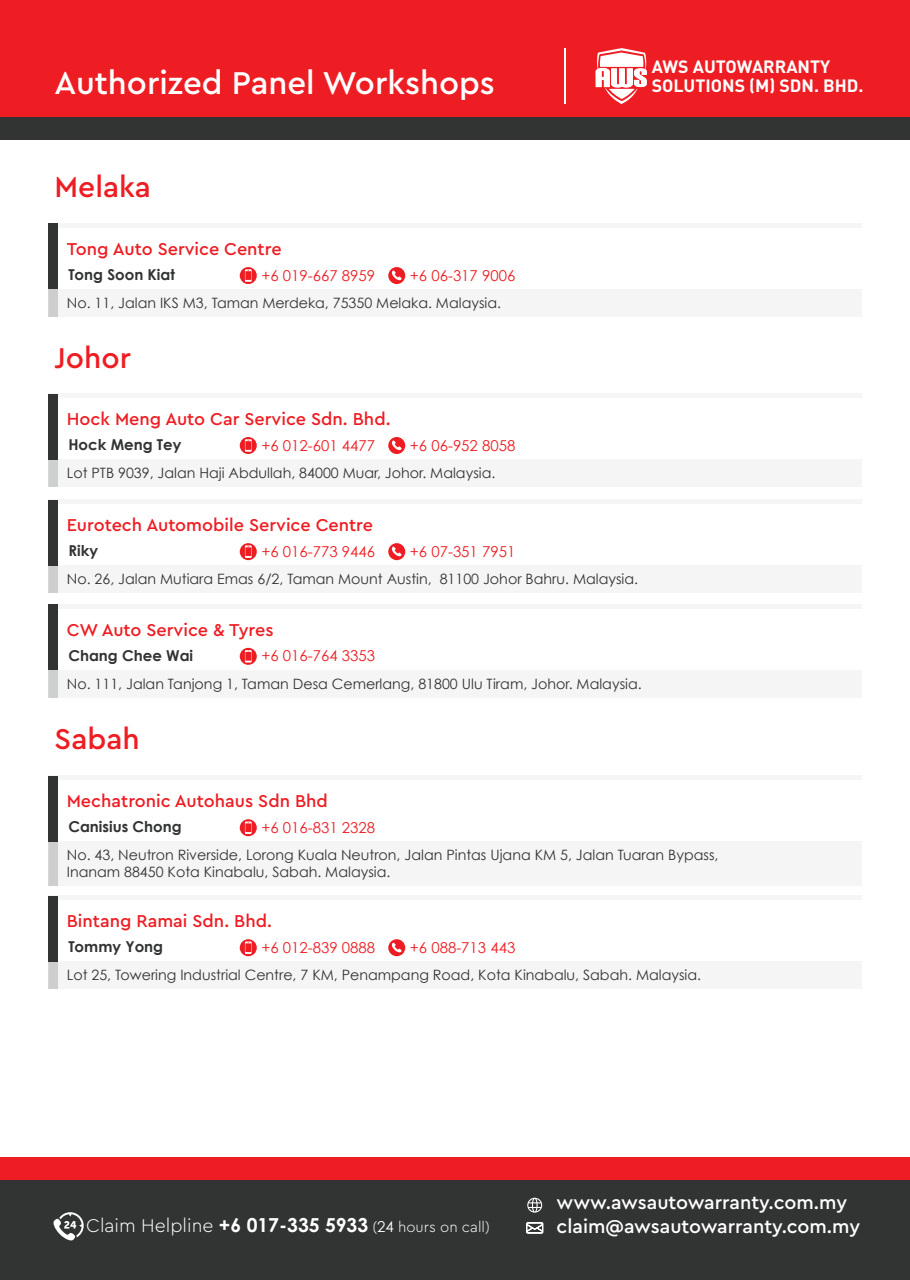
<style>
.page{position:relative;width:910px;height:1280px;background:#fff}
.page>*{position:absolute;margin:0;border:0;box-sizing:border-box;transform-origin:0 0}
.t1{font:500 33px "Cera GR";color:#fff}
.t2{font:500 30px "Cera GR";color:#ee1d23}
.t3{font:500 19.65px "Cera GR";color:#fff}
.t4{font:300 19.35px "Cera GR";color:#fff}
.t5{font:500 18px "Cera GR";color:#ee1d23}
.t6{font:700 17.7px/19.4px "DINOT";color:#fff}
.t7{font:15px "Century Gothic";color:#ee1d23}
.t8{font:700 15px "Century Gothic";color:#323333}
.t9{font:14.25px/17.1px "Century Gothic";color:#323333}
.s1{font-family:"Century Gothic";font-weight:700}
.s2{font-size:15px}
.s3{font-family:"Century Gothic";font-weight:400;font-size:15px}
</style>
<div class="page">
<div style="left:0;top:1157px;width:910px;height:123px;background:#ee1d23"></div>
<div style="left:0;top:1180px;width:910px;height:100px;background:#323333"></div>
<svg style="left:53px;top:1212px;width:31px;height:29px"></svg>
<svg style="left:526px;top:1222px;width:18px;height:12px"></svg>
<svg style="left:527px;top:1198px;width:15px;height:15px"></svg>
<div style="left:0;top:33px;width:910px;height:107px;background:#323333"></div>
<div style="left:0;top:0;width:910px;height:117px;background:#ee1d23"></div>
<hr style="left:564px;top:48px;width:2px;height:56px;background:#fff">
<svg style="left:595px;top:48px;width:52px;height:56px"></svg>
<div style="left:49px;top:289px;width:812px;height:28px;background:#f5f5f5"></div>
<div style="left:49px;top:223px;width:812px;height:5px;background:#f5f5f5"></div>
<div style="left:49px;top:223px;width:9px;height:66px;background:#323333"></div>
<div style="left:49px;top:289px;width:9px;height:28px;background:#cecece"></div>
<svg style="left:388px;top:267px;width:17px;height:17px"></svg>
<svg style="left:240px;top:267px;width:17px;height:17px"></svg>
<svg style="left:245px;top:269px;width:7px;height:13px"></svg>
<div style="left:49px;top:394px;width:9px;height:65px;background:#323333"></div>
<div style="left:49px;top:459px;width:812px;height:28px;background:#f5f5f5"></div>
<hr style="left:49px;top:394px;width:812px;height:4px;background:#f5f5f5">
<svg style="left:240px;top:437px;width:17px;height:17px"></svg>
<svg style="left:245px;top:439px;width:7px;height:13px"></svg>
<svg style="left:388px;top:437px;width:17px;height:17px"></svg>
<div style="left:49px;top:565px;width:812px;height:28px;background:#f5f5f5"></div>
<hr style="left:49px;top:500px;width:812px;height:4px;background:#f5f5f5">
<div style="left:49px;top:500px;width:9px;height:65px;background:#323333"></div>
<div style="left:49px;top:565px;width:9px;height:28px;background:#cecece"></div>
<svg style="left:240px;top:543px;width:17px;height:17px"></svg>
<svg style="left:245px;top:545px;width:7px;height:13px"></svg>
<svg style="left:388px;top:543px;width:17px;height:17px"></svg>
<div style="left:49px;top:604px;width:9px;height:66px;background:#323333"></div>
<div style="left:49px;top:670px;width:812px;height:28px;background:#f5f5f5"></div>
<div style="left:49px;top:604px;width:812px;height:5px;background:#f5f5f5"></div>
<svg style="left:240px;top:648px;width:17px;height:17px"></svg>
<svg style="left:245px;top:650px;width:7px;height:12px"></svg>
<div style="left:49px;top:842px;width:812px;height:44px;background:#f5f5f5"></div>
<hr style="left:49px;top:776px;width:812px;height:4px;background:#f5f5f5">
<div style="left:49px;top:776px;width:9px;height:65px;background:#323333"></div>
<div style="left:49px;top:842px;width:9px;height:44px;background:#cecece"></div>
<svg style="left:240px;top:819px;width:17px;height:17px"></svg>
<svg style="left:245px;top:821px;width:7px;height:13px"></svg>
<div style="left:49px;top:961px;width:812px;height:28px;background:#f5f5f5"></div>
<hr style="left:49px;top:896px;width:812px;height:4px;background:#f5f5f5">
<div style="left:49px;top:896px;width:9px;height:65px;background:#323333"></div>
<div style="left:49px;top:961px;width:9px;height:28px;background:#cecece"></div>
<svg style="left:240px;top:939px;width:17px;height:17px"></svg>
<svg style="left:245px;top:941px;width:7px;height:13px"></svg>
<svg style="left:388px;top:939px;width:17px;height:17px"></svg>
<h1 class="t1" style="left:55px;top:64px;width:442px">Authorized Panel Workshops</h1>
<p class="t6" style="left:652px;top:56px;width:213px">AWS AUTOWARRANTY<br>SOLUTIONS (M) SDN. BHD.</p>
<h2 class="t2" style="left:55px;top:169px;width:98px">Melaka</h2>
<p class="t5" style="left:67px;top:239px;width:216px">Tong Auto Service Centre</p>
<p class="t9" style="left:67px;top:294px;width:436px">No. 11, Jalan IKS M3, Taman Merdeka, 75350 Melaka. Malaysia.</p>
<p class="t8" style="left:68px;top:263px;width:108px">Tong Soon Kiat</p>
<p class="t7" style="left:261px;top:266px;width:115px">+6 019-667 8959</p>
<p class="t7" style="left:410px;top:266px;width:107px">+6 06-317 9006</p>
<h2 class="t2" style="left:55px;top:340px;width:78px">Johor</h2>
<p class="t5" style="left:67px;top:409px;width:325px">Hock Meng Auto Car Service Sdn. Bhd.</p>
<p class="t9" style="left:67px;top:464px;width:430px">Lot PTB 9039, Jalan Haji Abdullah, 84000 Muar, Johor. Malaysia.</p>
<p class="t8" style="left:68px;top:433px;width:115px">Hock Meng Tey</p>
<p class="t7" style="left:261px;top:436px;width:115px">+6 012-601 4477</p>
<p class="t7" style="left:410px;top:436px;width:107px">+6 06-952 8058</p>
<p class="t5" style="left:67px;top:515px;width:308px">Eurotech Automobile Service Centre</p>
<p class="t8" style="left:68px;top:539px;width:31px">Riky</p>
<p class="t7" style="left:261px;top:542px;width:115px">+6 016-773 9446</p>
<p class="t7" style="left:410px;top:542px;width:107px">+6 07-351 7951</p>
<p class="t9" style="left:67px;top:570px;width:573px">No. 26, Jalan Mutiara Emas 6/2, Taman Mount Austin, 81100 Johor Bahru. Malaysia.</p>
<p class="t5" style="left:67px;top:620px;width:208px">CW Auto Service &amp; Tyres</p>
<p class="t9" style="left:67px;top:675px;width:576px">No. 111, Jalan Tanjong 1, Taman Desa Cemerlang, 81800 Ulu Tiram, Johor. Malaysia.</p>
<p class="t8" style="left:68px;top:644px;width:126px">Chang Chee Wai</p>
<p class="t7" style="left:261px;top:647px;width:115px">+6 016-764 3353</p>
<h2 class="t2" style="left:55px;top:722px;width:87px">Sabah</h2>
<p class="t5" style="left:67px;top:791px;width:263px">Mechatronic Autohaus Sdn Bhd</p>
<p class="t8" style="left:68px;top:815px;width:115px">Canisius Chong</p>
<p class="t7" style="left:261px;top:818px;width:115px">+6 016-831 2328</p>
<p class="t9" style="left:67px;top:846px;width:653px">No. 43, Neutron Riverside, Lorong Kuala Neutron, Jalan Pintas Ujana KM 5, Jalan Tuaran Bypass,<br>Inanam 88450 Kota Kinabalu, Sabah. Malaysia.</p>
<p class="t5" style="left:67px;top:911px;width:207px">Bintang Ramai Sdn. Bhd.</p>
<p class="t9" style="left:67px;top:966px;width:636px">Lot 25, Towering Industrial Centre, 7 KM, Penampang Road, Kota Kinabalu, Sabah. Malaysia.</p>
<p class="t8" style="left:68px;top:935px;width:96px">Tommy Yong</p>
<p class="t7" style="left:261px;top:938px;width:115px">+6 012-839 0888</p>
<p class="t7" style="left:410px;top:938px;width:107px">+6 088-713 443</p>
<h3 class="t3" style="left:557px;top:1191px;width:292px">www.awsautowarranty.com.my</h3>
<h3 class="t4" style="left:86px;top:1214px;width:405px">Claim Helpline <span class="s1">+6 017-335 5933</span> <span class="s2">(</span><span class="s3">24</span> <span class="s2">hours on call)</span></h3>
<h3 class="t3" style="left:557px;top:1215px;width:305px">claim@awsautowarranty.com.my</h3>
</div>
